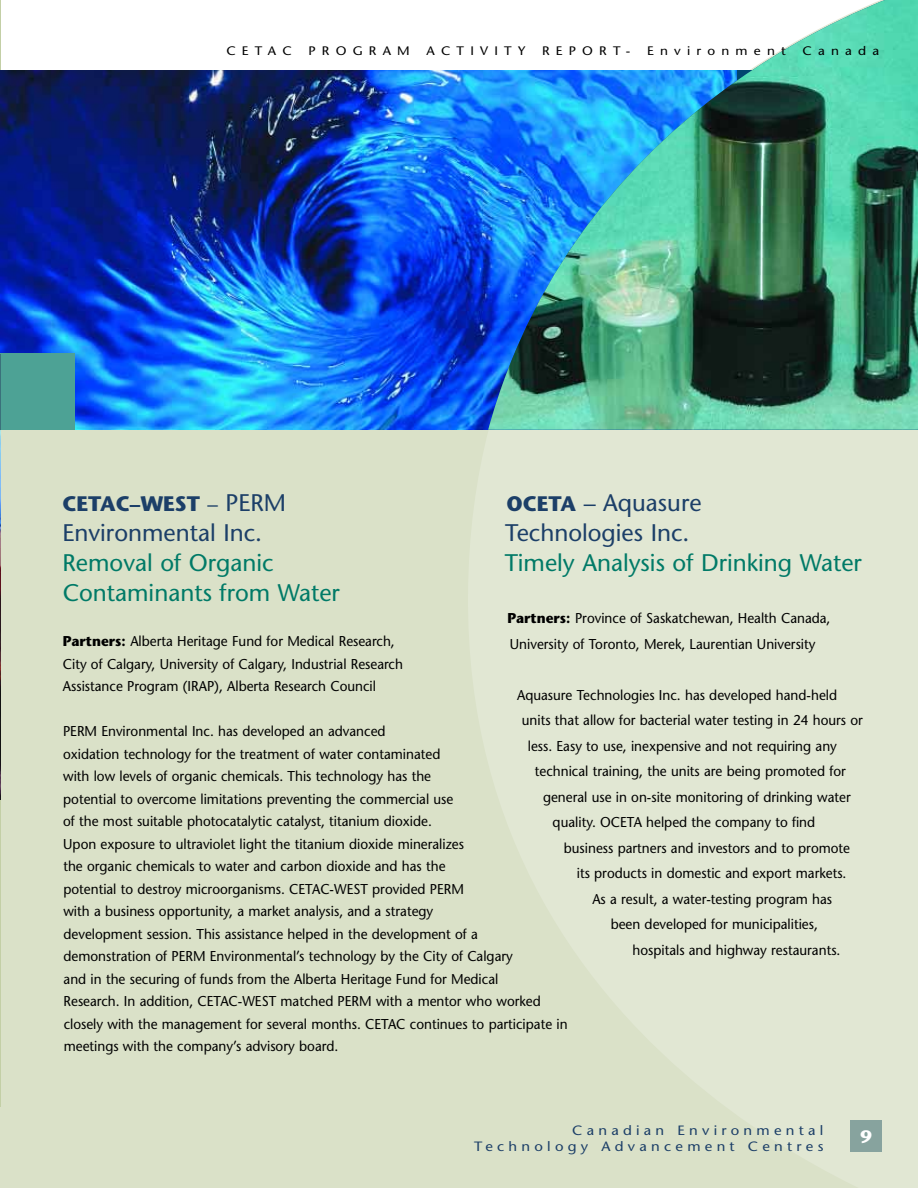
<style>
.page{position:relative;width:918px;height:1188px;background:#fff}
.page>*{position:absolute;margin:0;border:0;box-sizing:border-box;transform-origin:0 0}
.t1{font:24px/30px "Stone Sans";color:#007a67}
.t2{font:24px/30px "Stone Sans";color:#1c3f68}
.t3{font:700 21px "Stone Sans";color:#1c3f68}
.t4{font:700 18px "Stone Sans";color:#fff}
.t5{font:14.25px/22.5px "Stone Sans";color:#000;scale:.95 1}
.t6{font:13.5px/16.2px "Stone Sans";letter-spacing:.285em;color:#1c3f68;text-align:right;scale:1.1 1}
.t7{font:12.3px "Stone Sans";letter-spacing:.46em;color:#000;scale:1.1 1}
.s1{font-weight:400}
.s2{font-weight:400;font-size:24px}
.s3{font-weight:700}
.s4{font-weight:700;font-size:21px}
</style>
<div class="page">
<div style="left:0;top:429px;width:918px;height:759px;background:#dae1c8"></div>
<hr style="left:0;top:0;width:1px;height:1107px;background:#c3cfa6">
<svg style="left:468px;top:430px;width:450px;height:758px;fill:#e1e7d3"></svg>
<div style="left:850px;top:1120px;width:32px;height:32px;background:#87a39e"></div>
<img style="left:0;top:70px;width:488px;height:360px">
<img style="left:488px;top:0;width:430px;height:430px">
<div style="left:0;top:354px;width:74px;height:76px;background:#4da295"></div>
<img style="left:0;top:429px;width:1px;height:371px">
<hr style="left:0;top:354px;width:1px;height:75px;background:#3a717b">
<p class="t7" style="left:226px;top:46px;width:61px">CETAC</p>
<p class="t7" style="left:308px;top:46px;width:94px">PROGRAM</p>
<p class="t7" style="left:427px;top:46px;width:91px">ACTIVITY</p>
<p class="t7" style="left:542px;top:46px;width:82px">REPORT-</p>
<p class="t7" style="left:647px;top:46px;width:128px">Environment</p>
<p class="t7" style="left:803px;top:46px;width:71px">Canada</p>
<h2 class="t3" style="left:62px;top:496px;width:225px">CETAC–WEST <span class="s1">–</span> <span class="s2">PERM</span></h2>
<h1 class="t2" style="left:63px;top:520px;width:201px">Environmental Inc.</h1>
<h1 class="t1" style="left:63px;top:550px;width:279px">Removal of Organic<br>Contaminants from Water</h1>
<p class="t5" style="left:63px;top:631px;width:360px"><span class="s3">Partners:</span> Alberta Heritage Fund for Medical Research,<br>City of Calgary, University of Calgary, Industrial Research<br>Assistance Program (IRAP), Alberta Research Council</p>
<p class="t5" style="left:63px;top:721px;width:533px">PERM Environmental Inc. has developed an advanced<br>oxidation technology for the treatment of water contaminated<br>with low levels of organic chemicals. This technology has the<br>potential to overcome limitations preventing the commercial use<br>of the most suitable photocatalytic catalyst, titanium dioxide.<br>Upon exposure to ultraviolet light the titanium dioxide mineralizes<br>the organic chemicals to water and carbon dioxide and has the<br>potential to destroy microorganisms. CETAC-WEST provided PERM<br>with a business opportunity, a market analysis, and a strategy<br>development session. This assistance helped in the development of a demonstration of PERM Environmental’s technology by the City of Calgary<br>and in the securing of funds from the Alberta Heritage Fund for Medical<br>Research. In addition, CETAC-WEST matched PERM with a mentor who worked closely with the management for several months. CETAC continues to participate in meetings with the company’s advisory board.</p>
<h1 class="t2" style="left:505px;top:491px;width:198px"><span class="s4">OCETA</span> – Aquasure<br>Technologies Inc.</h1>
<h1 class="t1" style="left:505px;top:551px;width:358px">Timely Analysis of Drinking Water</h1>
<p class="t5" style="left:508px;top:607px;width:342px;line-height:25.5px"><span class="s3">Partners:</span> Province of Saskatchewan, Health Canada,<br>University of Toronto, Merek, Laurentian University</p>
<p class="t5" style="left:517px;top:685px;width:338px">Aquasure Technologies Inc. has developed hand-held</p>
<p class="t5" style="left:522px;top:711px;width:360px">units that allow for bacterial water testing in 24 hours or</p>
<p class="t5" style="left:528px;top:736px;width:327px">less. Easy to use, inexpensive and not requiring any</p>
<p class="t5" style="left:535px;top:762px;width:329px">technical training, the units are being promoted for</p>
<p class="t5" style="left:543px;top:787px;width:325px">general use in on-site monitoring of drinking water</p>
<p class="t5" style="left:553px;top:813px;width:278px">quality. OCETA helped the company to find</p>
<p class="t5" style="left:564px;top:838px;width:303px">business partners and investors and to promote</p>
<p class="t5" style="left:577px;top:864px;width:285px">its products in domestic and export markets.</p>
<p class="t5" style="left:592px;top:889px;width:254px">As a result, a water-testing program has</p>
<p class="t5" style="left:611px;top:915px;width:220px">been developed for municipalities,</p>
<p class="t5" style="left:632px;top:940px;width:221px">hospitals and highway restaurants.</p>
<p class="t6" style="left:474px;top:1124px;width:319px">Canadian Environmental<br>Technology Advancement Centres</p>
<p class="t4" style="left:861px;top:1130px;width:13px">9</p>
</div>
